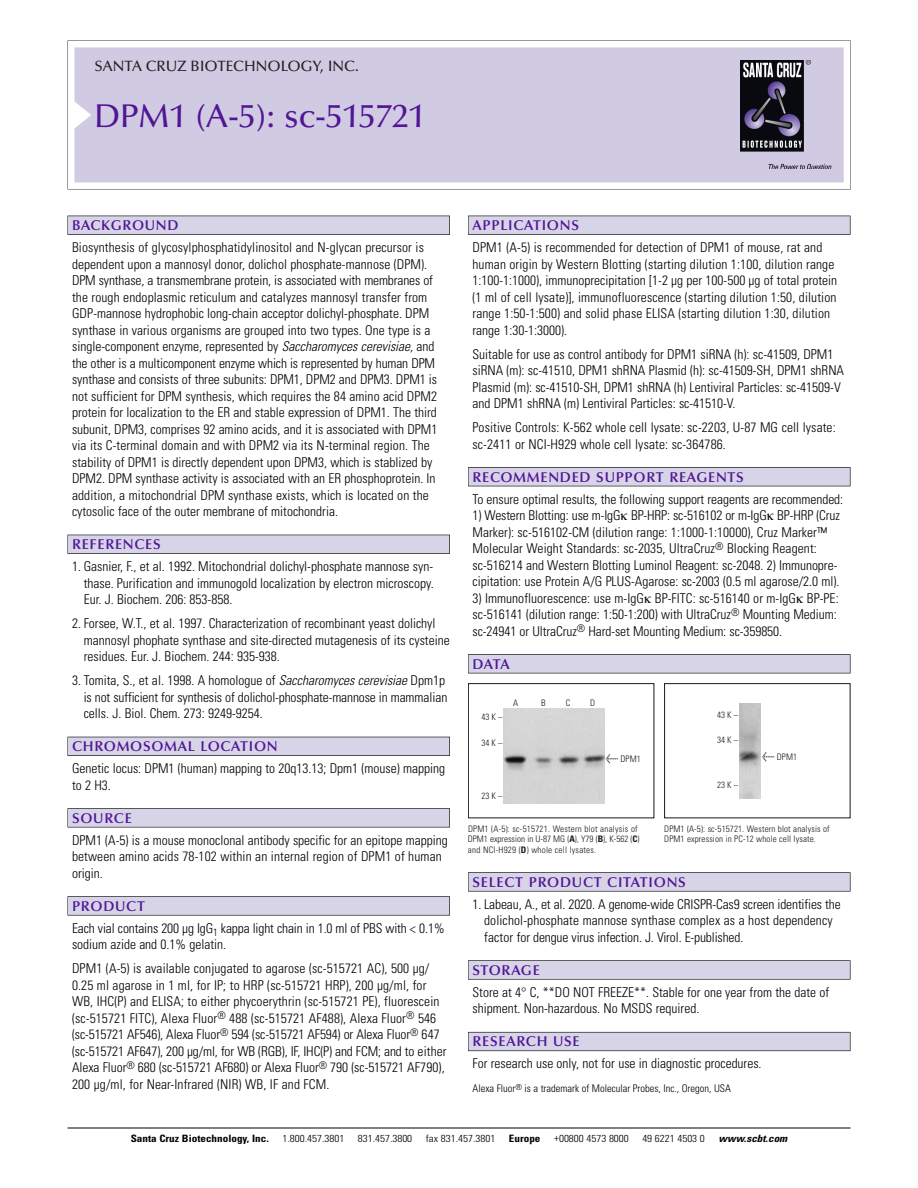
<style>
.page{position:relative;width:918px;height:1188px;background:#fff}
.page>*{position:absolute;margin:0;border:0;box-sizing:border-box;transform-origin:0 0}
.t1{font:500 33px "Optima";color:#511695}
.t2{font:500 15px "Optima";color:#231f20}
.t3{font:600 14.25px "Optima";letter-spacing:.05em;color:#511695}
.t4{font:300 condensed 13.5px/16.5px "Univers";color:#000}
.t5{font:300 condensed 10.5px "Univers";color:#000}
.t6{font:300 condensed 10.2px "Univers";color:#000;scale:1.1 1}
.t7{font:700 condensed 10.2px "Univers";color:#000;scale:1.1 1}
.t8{font:italic 700 condensed 10.2px "Univers";color:#000;scale:1.1 1}
.t9{font:300 condensed 9px/10.5px "Univers";letter-spacing:.015em;color:#191919}
.s1{font-style:italic}
.s2{font-family:"Meta Plus";font-weight:400;font-stretch:normal;font-size:10.5px}
.s3{font-weight:700}
</style>
<div class="page">
<svg style="left:74px;top:41px;width:777px;height:148px"></svg>
<div style="left:74px;top:47px;width:770px;height:135px;background:#d1cae3"></div>
<img style="left:741px;top:60px;width:90px;height:108px">
<div style="left:68px;top:216px;width:382px;height:19px;background:#535256"></div>
<div style="left:68px;top:216px;width:381px;height:18px;background:#d7d4e8"></div>
<div style="left:68px;top:535px;width:382px;height:19px;background:#525156"></div>
<div style="left:68px;top:535px;width:381px;height:18px;background:#d7d4e8"></div>
<div style="left:68px;top:737px;width:382px;height:19px;background:#515057"></div>
<div style="left:68px;top:737px;width:381px;height:18px;background:#d7d4e8"></div>
<div style="left:68px;top:808px;width:382px;height:19px;background:#575659"></div>
<div style="left:68px;top:809px;width:381px;height:18px;background:#d7d4e8"></div>
<svg style="left:68px;top:896px;width:382px;height:20px"></svg>
<div style="left:68px;top:897px;width:381px;height:18px;background:#d7d4e8"></div>
<div style="left:468px;top:216px;width:382px;height:19px;background:#535256"></div>
<div style="left:468px;top:216px;width:382px;height:18px;background:#d7d4e8"></div>
<div style="left:468px;top:467px;width:382px;height:19px;background:#515155"></div>
<div style="left:468px;top:468px;width:382px;height:18px;background:#d7d4e8"></div>
<div style="left:468px;top:654px;width:382px;height:19px;background:#545357"></div>
<div style="left:468px;top:655px;width:382px;height:18px;background:#d7d4e8"></div>
<svg style="left:468px;top:872px;width:382px;height:20px"></svg>
<div style="left:468px;top:873px;width:382px;height:18px;background:#d7d4e8"></div>
<div style="left:468px;top:960px;width:382px;height:20px;background:#676767"></div>
<div style="left:468px;top:961px;width:382px;height:18px;background:#d7d4e8"></div>
<div style="left:468px;top:1032px;width:382px;height:19px;background:#686770"></div>
<div style="left:468px;top:1033px;width:382px;height:18px;background:#d7d4e8"></div>
<hr style="left:68px;top:1128px;width:782px;height:1px;background:#000">
<div style="left:468px;top:683px;width:186px;height:135px;border:1px solid #191919"></div>
<img style="left:504px;top:709px;width:101px;height:94px">
<div style="left:664px;top:683px;width:186px;height:135px;border:1px solid #191919"></div>
<img style="left:739px;top:703px;width:21px;height:95px">
<p class="t2" style="left:94px;top:60px;width:266px">SANTA CRUZ BIOTECHNOLOGY, INC.</p>
<p class="t1" style="left:94px;top:102px;width:332px">DPM1 (A-5): sc-515721</p>
<p class="t3" style="left:72px;top:219px;width:108px">BACKGROUND</p>
<p class="t4" style="left:72px;top:240px;width:367px">Biosynthesis of glycosylphosphatidylinositol and N-glycan precursor is dependent upon a mannosyl donor, dolichol phosphate-mannose (DPM).<br>DPM synthase, a transmembrane protein, is associated with membranes of the rough endoplasmic reticulum and catalyzes mannosyl transfer from GDP-mannose hydrophobic long-chain acceptor dolichyl-phosphate. DPM synthase in various organisms are grouped into two types. One type is a single-component enzyme, represented by <span class="s1">Saccharomyces cerevisiae,</span>and the other is a multicomponent enzyme which is represented by human DPM synthase and consists of three subunits: DPM1, DPM2 and DPM3. DPM1 is not sufficient for DPM synthesis, which requires the 84 amino acid DPM2 protein for localization to the ER and stable expression of DPM1. The third subunit, DPM3, comprises 92 amino acids, and it is associated with DPM1 via its C-terminal domain and with DPM2 via its N-terminal region. The stability of DPM1 is directly dependent upon DPM3, which is stablized by DPM2. DPM synthase activity is associated with an ER phosphoprotein. In addition, a mitochondrial DPM synthase exists, which is located on the cytosolic face of the outer membrane of mitochondria.</p>
<p class="t3" style="left:72px;top:538px;width:90px">REFERENCES</p>
<p class="t4" style="left:84px;top:559px;width:351px;text-align:justify;text-indent:-12px">1. Gasnier, F., et al. 1992. Mitochondrial dolichyl-phosphate mannose syn&shy;thase. Purification and immunogold localization by electron microscopy.<br>Eur. J. Biochem. 206: 853-858.</p>
<p class="t4" style="left:84px;top:616px;width:367px;text-indent:-12px">2. Forsee, W.T., et al. 1997. Characterization of recombinant yeast dolichyl mannosyl phophate synthase and site-directed mutagenesis of its cysteine residues. Eur. J. Biochem. 244: 935-938.</p>
<p class="t4" style="left:84px;top:673px;width:365px;text-indent:-12px">3. Tomita, S., et al. 1998. A homologue of <span class="s1">Saccharomyces cerevisiae</span> Dpm1p is not sufficient for synthesis of dolichol-phosphate-mannose in mammalian cells. J. Biol. Chem. 273: 9249-9254.</p>
<p class="t3" style="left:72px;top:740px;width:207px">CHROMOSOMAL LOCATION</p>
<p class="t4" style="left:72px;top:762px;width:374px">Genetic locus: DPM1 (human) mapping to 20q13.13; Dpm1 (mouse) mapping to 2 H3.</p>
<p class="t3" style="left:72px;top:812px;width:61px">SOURCE</p>
<p class="t4" style="left:72px;top:833px;width:377px">DPM1 (A-5) is a mouse monoclonal antibody specific for an epitope mapping between amino acids 78-102 within an internal region of DPM1 of human origin.</p>
<p class="t3" style="left:72px;top:900px;width:74px">PRODUCT</p>
<p class="t4" style="left:72px;top:921px;width:374px">Each vial contains 200 µg IgG<sub>1</sub> kappa light chain in 1.0 ml of PBS with &lt; 0.1% sodium azide and 0.1% gelatin.</p>
<p class="t4" style="left:72px;top:962px;width:376px">DPM1 (A-5) is available conjugated to agarose (sc-515721 AC), 500 µg/ 0.25 ml agarose in 1 ml, for IP; to HRP (sc-515721 HRP), 200 µg/ml, for WB, IHC(P) and ELISA; to either phycoerythrin (sc-515721 PE), fluorescein (sc-515721 FITC), Alexa Fluor<sup>®</sup> 488 (sc-515721 AF488), Alexa Fluor<sup>®</sup> 546 (sc-515721 AF546), Alexa Fluor<sup>®</sup> 594 (sc-515721 AF594) or Alexa Fluor<sup>®</sup> 647 (sc-515721 AF647), 200 µg/ml, for WB (RGB), IF, IHC(P) and FCM; and to either Alexa Fluor<sup>®</sup> 680 (sc-515721 AF680) or Alexa Fluor<sup>®</sup> 790 (sc-515721 AF790), 200 µg/ml, for Near-Infrared (NIR) WB, IF and FCM.</p>
<p class="t3" style="left:473px;top:219px;width:108px">APPLICATIONS</p>
<p class="t4" style="left:473px;top:240px;width:366px">DPM1 (A-5) is recommended for detection of DPM1 of mouse, rat and human origin by Western Blotting (starting dilution 1:100, dilution range 1:100-1:1000), immunoprecipitation [1-2 µg per 100-500 µg of total protein (1 ml of cell lysate)], immunofluorescence (starting dilution 1:50, dilution range 1:50-1:500) and solid phase ELISA (starting dilution 1:30, dilution range 1:30-1:3000).</p>
<p class="t4" style="left:473px;top:347px;width:373px">Suitable for use as control antibody for DPM1 siRNA (h): sc-41509, DPM1 siRNA (m): sc-41510, DPM1 shRNA Plasmid (h): sc-41509-SH, DPM1 shRNA Plasmid (m): sc-41510-SH, DPM1 shRNA (h) Lentiviral Particles: sc-41509-V and DPM1 shRNA (m) Lentiviral Particles: sc-41510-V.</p>
<p class="t4" style="left:473px;top:420px;width:365px">Positive Controls: K-562 whole cell lysate: sc-2203, U-87 MG cell lysate: sc-2411 or NCI-H929 whole cell lysate: sc-364786.</p>
<p class="t3" style="left:473px;top:471px;width:273px">RECOMMENDED SUPPORT REAGENTS</p>
<p class="t4" style="left:473px;top:492px;width:372px">To ensure optimal results, the following support reagents are recommended:</p>
<p class="t4" style="left:473px;top:508px;width:369px">1) Western Blotting: use m-IgG BP-HRP: sc-516102 or m-IgG BP-HRP (Cruz Marker): sc-516102-CM (dilution range: 1:1000-1:10000), Cruz Marker™ Molecular Weight Standards: sc-2035, UltraCruz<sup>®</sup> Blocking Reagent: sc-516214 and Western Blotting Luminol Reagent: sc-2048. 2) Immunopre&shy;cipitation: use Protein A/G PLUS-Agarose: sc-2003 (0.5 ml agarose/2.0 ml).</p>
<p class="t4" style="left:473px;top:591px;width:368px">3) Immunofluorescence: use m-IgG BP-FITC: sc-516140 or m-IgG BP-PE: sc-516141 (dilution range: 1:50-1:200) with UltraCruz<sup>®</sup> Mounting Medium: sc-24941 or UltraCruz<sup>®</sup> Hard-set Mounting Medium: sc-359850.</p>
<p class="t3" style="left:473px;top:658px;width:39px">DATA</p>
<p class="t9" style="left:482px;top:713px;width:22px">43K–</p>
<p class="t9" style="left:482px;top:738px;width:22px">34K–</p>
<p class="t9" style="left:513px;top:698px;width:7px">A</p>
<p class="t9" style="left:541px;top:698px;width:6px">B</p>
<p class="t9" style="left:566px;top:698px;width:6px">C</p>
<p class="t9" style="left:590px;top:698px;width:7px">D</p>
<p class="t9" style="left:606px;top:754px;width:37px"><span class="s2">&lt;</span> DPM1</p>
<p class="t9" style="left:482px;top:791px;width:22px">23K–</p>
<p class="t9" style="left:468px;top:824px;width:173px">DPM1 (A-5): sc-515721. Western blot analysis of<br>DPM1 expression in U-87 MG (<span class="s3">A</span>), Y79 (<span class="s3">B</span>), K-562 (<span class="s3">C</span>) and NCI-H929 (<span class="s3">D</span>) whole cell lysates.</p>
<p class="t9" style="left:717px;top:710px;width:22px">43K–</p>
<p class="t9" style="left:717px;top:735px;width:22px">34K–</p>
<p class="t9" style="left:717px;top:781px;width:22px">23K–</p>
<p class="t9" style="left:762px;top:752px;width:37px"><span class="s2">&lt;</span> DPM1</p>
<p class="t9" style="left:664px;top:824px;width:167px">DPM1 (A-5): sc-515721. Western blot analysis of<br>DPM1 expression in PC-12 whole cell lysate.</p>
<p class="t3" style="left:473px;top:876px;width:215px">SELECT PRODUCT CITATIONS</p>
<p class="t4" style="left:484px;top:897px;width:358px;text-indent:-12px">1. Labeau, A., et al. 2020. A genome-wide CRISPR-Cas9 screen identifies the dolichol-phosphate mannose synthase complex as a host dependency factor for dengue virus infection. J. Virol. E-published.</p>
<p class="t3" style="left:473px;top:964px;width:69px">STORAGE</p>
<p class="t4" style="left:473px;top:985px;width:358px">Store at 4° C, **DO NOT FREEZE**. Stable for one year from the date of shipment. Non-hazardous. No MSDS required.</p>
<p class="t3" style="left:473px;top:1036px;width:109px">RESEARCH USE</p>
<p class="t4" style="left:473px;top:1057px;width:291px">For research use only, not for use in diagnostic procedures.</p>
<p class="t5" style="left:473px;top:1085px;width:260px">Alexa Fluor<sup>®</sup> is a trademark of Molecular Probes, Inc., Oregon, USA</p>
<p class="t7" style="left:131px;top:1135px;width:127px">Santa Cruz Biotechnology, Inc.</p>
<p class="t6" style="left:282px;top:1135px;width:58px">1.800.457.3801</p>
<p class="t6" style="left:358px;top:1135px;width:51px">831.457.3800</p>
<p class="t6" style="left:426px;top:1135px;width:65px">fax 831.457.3801</p>
<p class="t7" style="left:509px;top:1135px;width:30px">Europe</p>
<p class="t6" style="left:554px;top:1135px;width:69px">+00800 4573 8000</p>
<p class="t6" style="left:642px;top:1135px;width:58px">49 6221 4503 0</p>
<p class="t8" style="left:719px;top:1135px;width:66px">www.scbt.com</p>
</div>
